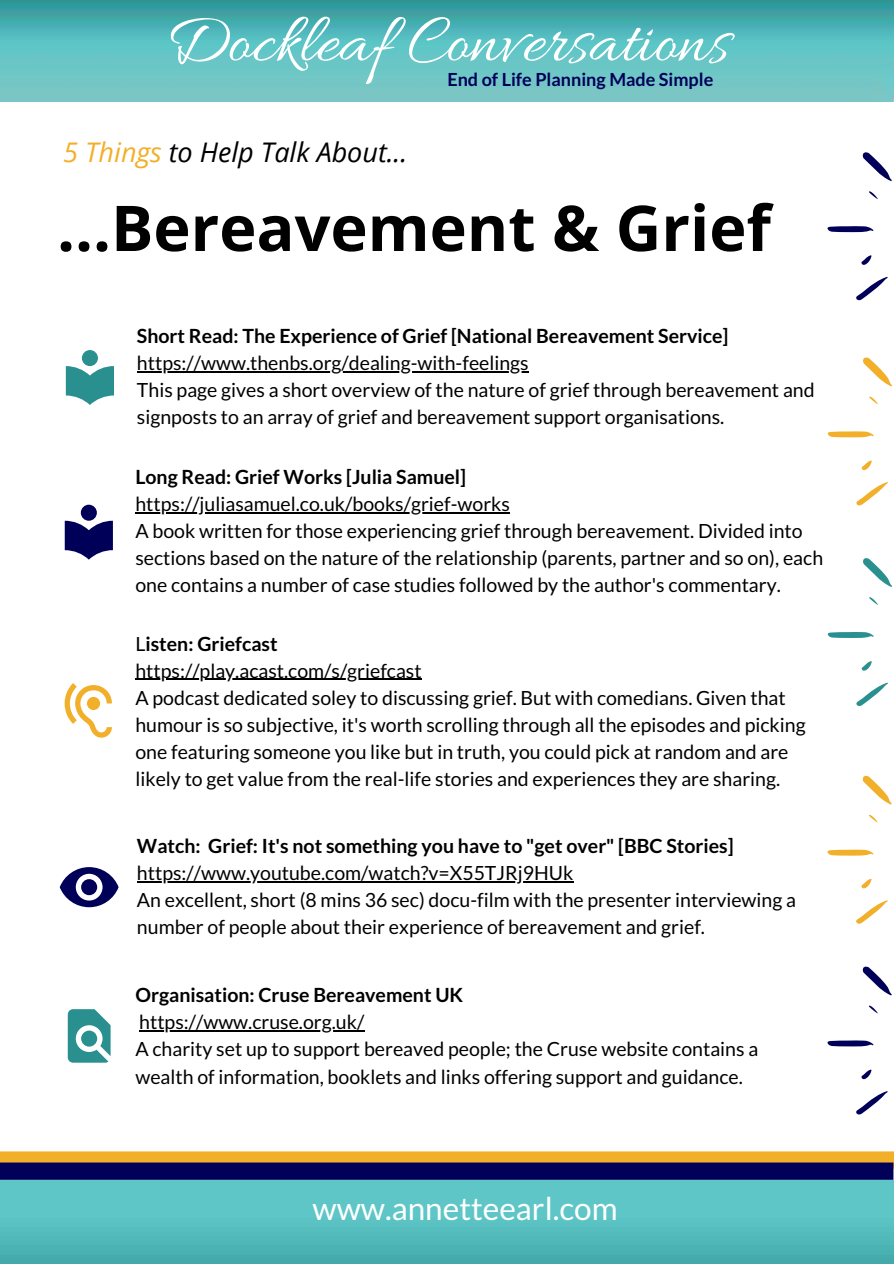
<style>
.page{position:relative;width:894px;height:1264px;background:#fff}
.page>*{position:absolute;margin:0;border:0;box-sizing:border-box;transform-origin:0 0}
.t1{font:71.4px "Allura";color:#fff}
.t2{font:700 63px "Open Sans";color:#000}
.t3{font:31.5px "Lato";color:#fff}
.t4{font:italic 27px "Open Sans";color:#000}
.t5{font:19.5px/27px "Lato";color:#000}
.t6{font:700 19.5px "Lato";color:#000}
.t7{font:700 18px "Lato";color:#000059}
.s1{color:#f2af29}
.s2{font-weight:700}
</style>
<div class="page">
<img style="left:0;top:0;width:893px;height:101px">
<img style="left:0;top:1180px;width:893px;height:83px">
<svg style="left:0;top:1151px;width:893px;height:28px;background:#634948"></svg>
<svg style="left:862px;top:966px;width:29px;height:29px"></svg>
<svg style="left:827px;top:1040px;width:46px;height:6px"></svg>
<svg style="left:856px;top:1091px;width:31px;height:23px"></svg>
<svg style="left:861px;top:1069px;width:10px;height:10px"></svg>
<svg style="left:869px;top:1005px;width:8px;height:8px"></svg>
<svg style="left:862px;top:775px;width:29px;height:29px"></svg>
<svg style="left:827px;top:849px;width:46px;height:6px"></svg>
<svg style="left:856px;top:900px;width:31px;height:23px"></svg>
<svg style="left:861px;top:878px;width:10px;height:10px"></svg>
<svg style="left:869px;top:814px;width:8px;height:8px"></svg>
<svg style="left:863px;top:558px;width:28px;height:29px"></svg>
<svg style="left:827px;top:632px;width:46px;height:6px"></svg>
<svg style="left:856px;top:682px;width:31px;height:24px"></svg>
<svg style="left:861px;top:661px;width:10px;height:9px"></svg>
<svg style="left:869px;top:597px;width:9px;height:8px"></svg>
<svg style="left:863px;top:357px;width:28px;height:29px"></svg>
<svg style="left:827px;top:431px;width:46px;height:6px"></svg>
<svg style="left:856px;top:482px;width:31px;height:23px"></svg>
<svg style="left:861px;top:460px;width:10px;height:10px"></svg>
<svg style="left:869px;top:396px;width:9px;height:8px"></svg>
<svg style="left:862px;top:152px;width:29px;height:29px"></svg>
<svg style="left:827px;top:226px;width:46px;height:6px"></svg>
<svg style="left:856px;top:277px;width:31px;height:23px"></svg>
<svg style="left:861px;top:255px;width:10px;height:10px"></svg>
<svg style="left:869px;top:191px;width:8px;height:8px"></svg>
<svg style="left:66px;top:350px;width:48px;height:55px"></svg>
<svg style="left:65px;top:683px;width:47px;height:54px"></svg>
<svg style="left:65px;top:504px;width:48px;height:55px"></svg>
<svg style="left:60px;top:867px;width:59px;height:40px"></svg>
<svg style="left:68px;top:1009px;width:42px;height:53px"></svg>
<hr style="left:137px;top:371px;width:391px;height:1px;background:#000">
<hr style="left:135px;top:512px;width:374px;height:1px;background:#000">
<hr style="left:135px;top:678px;width:286px;height:2px;background:#000">
<hr style="left:137px;top:881px;width:436px;height:1px;background:#000">
<hr style="left:139px;top:1030px;width:225px;height:1px;background:#000">
<h1 class="t1" style="left:165px;top:2px;width:565px">Dockleaf Conversations</h1>
<p class="t7" style="left:447px;top:68px;width:267px">End of Life Planning Made Simple</p>
<h3 class="t4" style="left:63px;top:133px;width:345px"><span class="s1">5 Things</span> to Help Talk About...</h3>
<h2 class="t2" style="left:57px;top:184px;width:715px">...Bereavement &amp; Grief</h2>
<p class="t6" style="left:137px;top:323px;width:592px">Short Read: The Experience of Grief [National Bereavement Service]</p>
<p class="t5" style="left:137px;top:349px;width:679px">https://www.thenbs.org/dealing-with-feelings<br>This page gives a short overview of the nature of grief through bereavement and signposts to an array of grief and bereavement support organisations.</p>
<p class="t6" style="left:135px;top:465px;width:332px">Long Read: Grief Works [Julia Samuel]</p>
<p class="t5" style="left:135px;top:490px;width:689px">https://juliasamuel.co.uk/books/grief-works<br>A book written for those experiencing grief through bereavement. Divided into sections based on the nature of the relationship (parents, partner and so on), each one contains a number of case studies followed by the author's commentary.</p>
<p class="t5" style="left:135px;top:629px;width:671px">L<span class="s2">isten: Griefcast<br></span>https://play.acast.com/s/griefcast<br>A podcast dedicated soley to discussing grief. But with comedians. Given that humour is so subjective, it's worth scrolling through all the episodes and picking one featuring someone you like but in truth, you could pick at random and are likely to get value from the real-life stories and experiences they are sharing.</p>
<p class="t6" style="left:137px;top:833px;width:598px">Watch: Grief: It's not something you have to "get over" [BBC Stories]</p>
<p class="t5" style="left:137px;top:859px;width:660px">https://www.youtube.com/watch?v=X55TJRj9HUk<br>An excellent, short (8 mins 36 sec) docu-film with the presenter interviewing a number of people about their experience of bereavement and grief.</p>
<p class="t6" style="left:135px;top:983px;width:329px">Organisation: Cruse Bereavement UK</p>
<p class="t5" style="left:135px;top:1008px;width:624px">https://www.cruse.org.uk/<br>A charity set up to support bereaved people; the Cruse website contains a wealth of information, booklets and links offering support and guidance.</p>
<h3 class="t3" style="left:312px;top:1188px;width:306px">www.annetteearl.com</h3>
</div>
